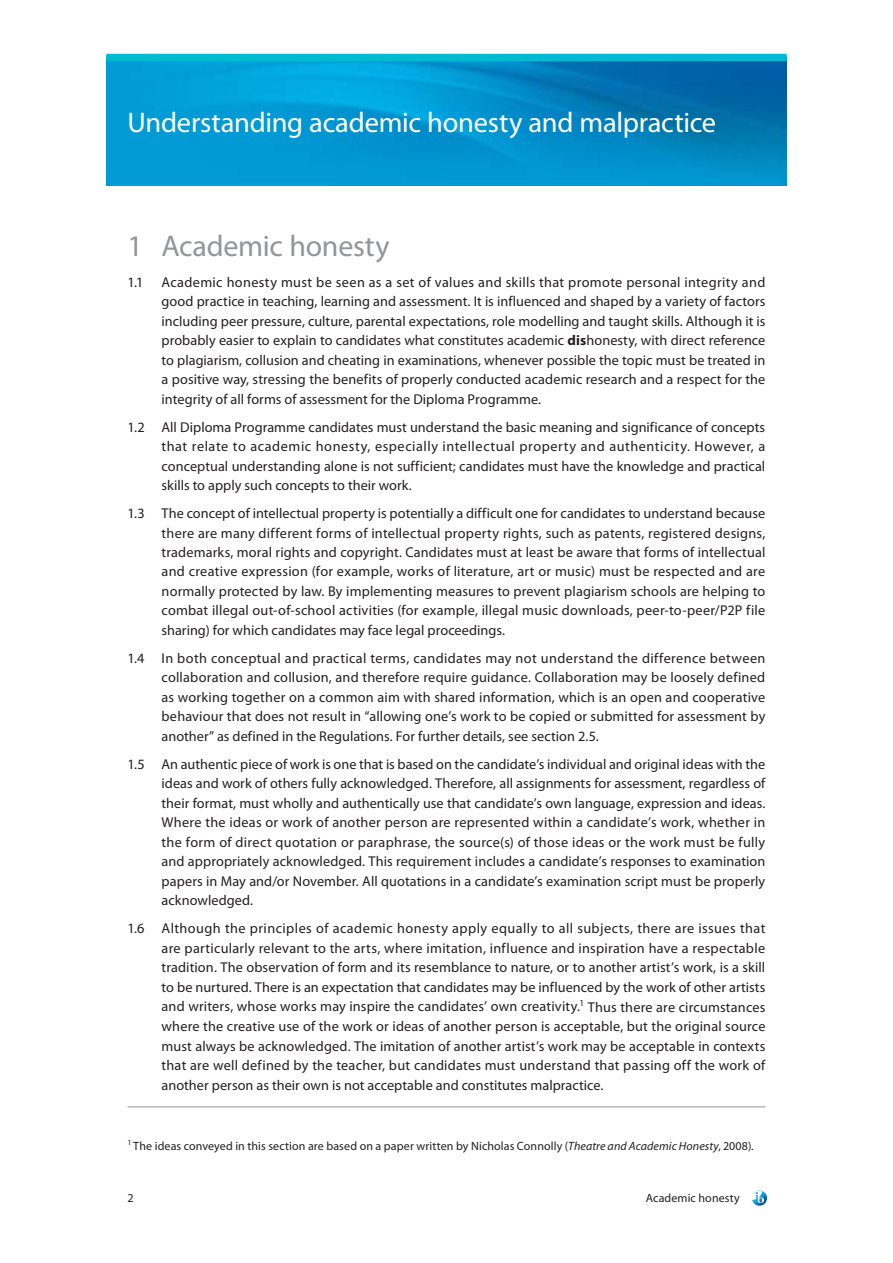
<style>
.page{position:relative;width:893px;height:1263px;background:#fff}
.page>*{position:absolute;margin:0;border:0;box-sizing:border-box;transform-origin:0 0}
.t1{font:30px "Myriad Pro";letter-spacing:-.01em;color:#939598}
.t2{font:28.5px "Myriad Pro";letter-spacing:-.01em;color:#fff}
.t3{font:14.25px/19.5px "Myriad Pro";letter-spacing:.005em;color:#231f20;text-align:justify}
.t4{font:12px "Myriad Pro";letter-spacing:.01em;color:#231f20}
.s1{font-weight:700}
.s2{font-style:italic}
</style>
<div class="page">
<hr style="left:128px;top:1106px;width:637px;height:1px;background:#939598">
<svg style="left:752px;top:1190px;width:15px;height:16px"></svg>
<img style="left:106px;top:61px;width:681px;height:124px">
<div style="left:106px;top:54px;width:681px;height:7px;background:#00bad1"></div>
<h2 class="t2" style="left:128px;top:105px;width:590px">Understanding academic honesty and malpractice</h2>
<h1 class="t1" style="left:128px;top:228px;width:263px">1 Academic honesty</h1>
<p class="t3" style="left:128px;top:272px;width:18px">1.1</p>
<p class="t3" style="left:162px;top:272px;width:605px">Academic honesty must be seen as a set of values and skills that promote personal integrity and good practice in teaching, learning and assessment. It is influenced and shaped by a variety of factors including peer pressure, culture, parental expectations, role modelling and taught skills. Although it is probably easier to explain to candidates what constitutes academic <span class="s1">dis</span>honesty, with direct reference to plagiarism, collusion and cheating in examinations, whenever possible the topic must be treated in a positive way, stressing the benefits of properly conducted academic research and a respect for the integrity of all forms of assessment for the Diploma Programme.</p>
<p class="t3" style="left:162px;top:417px;width:605px;text-indent:-34px">1.2 All Diploma Programme candidates must understand the basic meaning and significance of concepts that relate to academic honesty, especially intellectual property and authenticity. However, a conceptual understanding alone is not sufficient; candidates must have the knowledge and practical skills to apply such concepts to their work.</p>
<p class="t3" style="left:162px;top:503px;width:605px;text-indent:-34px">1.3 The concept of intellectual property is potentially a difficult one for candidates to understand because there are many different forms of intellectual property rights, such as patents, registered designs, trademarks, moral rights and copyright. Candidates must at least be aware that forms of intellectual and creative expression (for example, works of literature, art or music) must be respected and are normally protected by law. By implementing measures to prevent plagiarism schools are helping to combat illegal out-of-school activities (for example, illegal music downloads, peer-to-peer/P2P file sharing) for which candidates may face legal proceedings.</p>
<p class="t3" style="left:162px;top:648px;width:605px;text-indent:-34px">1.4 In both conceptual and practical terms, candidates may not understand the difference between collaboration and collusion, and therefore require guidance. Collaboration may be loosely defined as working together on a common aim with shared information, which is an open and cooperative behaviour that does not result in “allowing one’s work to be copied or submitted for assessment by another” as defined in the Regulations. For further details, see section 2.5.</p>
<p class="t3" style="left:162px;top:754px;width:605px;text-indent:-34px">1.5 An authentic piece of work is one that is based on the candidate’s individual and original ideas with the ideas and work of others fully acknowledged. Therefore, all assignments for assessment, regardless of their format, must wholly and authentically use that candidate’s own language, expression and ideas.<br>Where the ideas or work of another person are represented within a candidate’s work, whether in the form of direct quotation or paraphrase, the source(s) of those ideas or the work must be fully and appropriately acknowledged. This requirement includes a candidate’s responses to examination papers in May and/or November. All quotations in a candidate’s examination script must be properly acknowledged.</p>
<p class="t3" style="left:162px;top:919px;width:605px;text-indent:-34px">1.6 Although the principles of academic honesty apply equally to all subjects, there are issues that are particularly relevant to the arts, where imitation, influence and inspiration have a respectable tradition. The observation of form and its resemblance to nature, or to another artist’s work, is a skill to be nurtured. There is an expectation that candidates may be influenced by the work of other artists and writers, whose works may inspire the candidates’ own creativity.<sup>1</sup> Thus there are circumstances where the creative use of the work or ideas of another person is acceptable, but the original source must always be acknowledged. The imitation of another artist’s work may be acceptable in contexts that are well defined by the teacher, but candidates must understand that passing off the work of another person as their own is not acceptable and constitutes malpractice.</p>
<p class="t4" style="left:128px;top:1138px;width:628px"><sup>1</sup> The ideas conveyed in this section are based on a paper written by Nicholas Connolly (<span class="s2">Theatre and Academic Honesty</span>, 2008).</p>
<p class="t4" style="left:128px;top:1190px;width:8px">2</p>
<p class="t4" style="left:646px;top:1190px;width:96px">Academic honesty</p>
</div>
